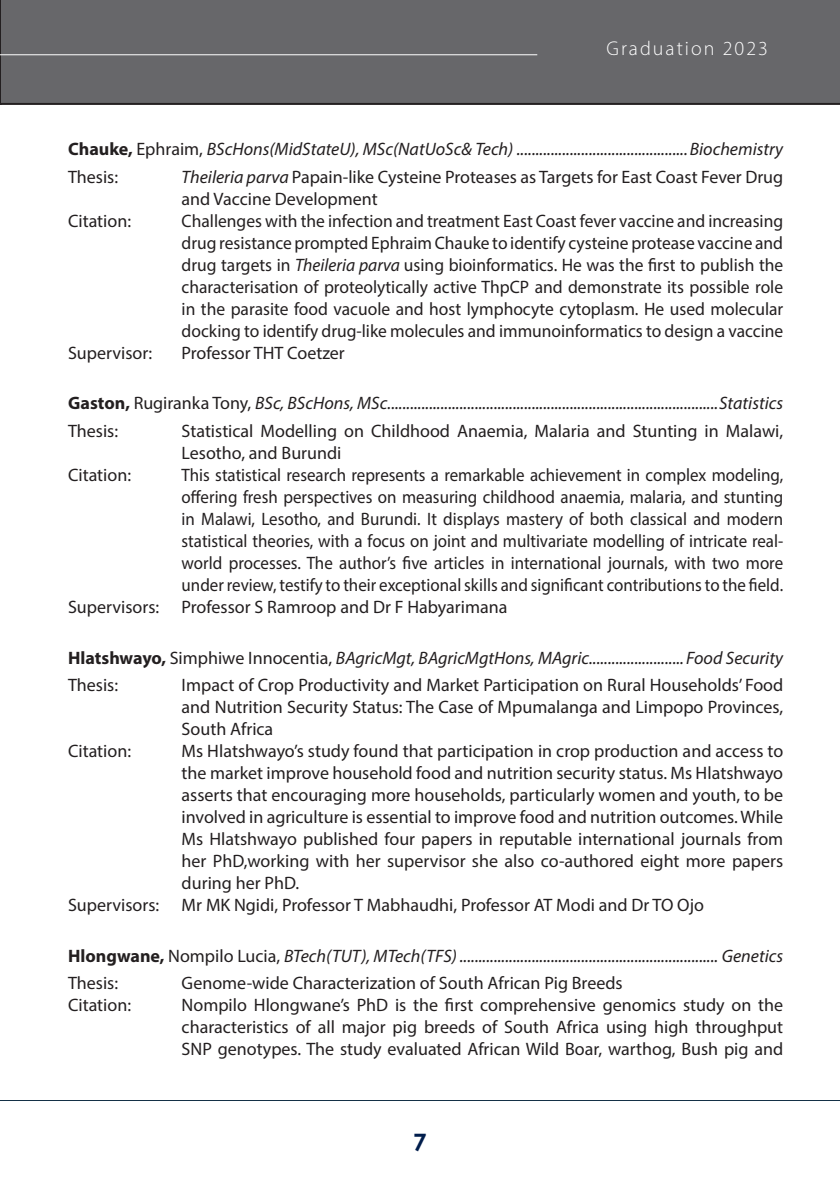
<style>
.page{position:relative;width:840px;height:1191px;background:#fff}
.page>*{position:absolute;margin:0;border:0;box-sizing:border-box;transform-origin:0 0}
.t1{font:700 24px "Century Gothic";color:#001d4c}
.t2{font:300 20px "Myriad Pro";letter-spacing:.1em;color:#fff}
.t3{font:18px/22px "Myriad Pro";color:#231f20;text-align:justify}
.t4{font:italic 18px "Myriad Pro";color:#231f20}
.t5{font:18px/22px "Myriad Pro";color:#231f20;text-align:justify;scale:.94 1}
.s1{font-weight:700;font-style:normal}
.s2{font-style:normal}
.s3{font-style:italic}
</style>
<div class="page">
<div style="left:2px;top:0;width:837px;height:105px;background:#67676a"></div>
<svg style="left:0;top:0;width:2px;height:105px"></svg>
<hr style="left:0;top:54px;width:537px;height:1px;background:#fff">
<hr style="left:0;top:1100px;width:839px;height:1px;background:#143046">
<p class="t2" style="left:606px;top:36px;width:163px">Graduation 2023</p>
<p class="t4" style="left:68px;top:138px;width:716px"><span class="s1">Chauke,</span> <span class="s2">Ephraim,</span> BScHons(MidStateU), MSc(NatUoSc&amp; Tech) .............................................Biochemistry</p>
<p class="t3" style="left:68px;top:166px;width:52px">Thesis:</p>
<p class="t3" style="left:181px;top:166px;width:602px"><span class="s3">Theileria parva</span> Papain-like Cysteine Proteases as Targets for East Coast Fever Drug and Vaccine Development</p>
<p class="t3" style="left:68px;top:210px;width:64px">Citation:</p>
<p class="t3" style="left:181px;top:210px;width:603px">Challenges with the infection and treatment East Coast fever vaccine and increasing drug resistance prompted Ephraim Chauke to identify cysteine protease vaccine and drug targets in <span class="s3">Theileria parva</span> using bioinformatics. He was the first to publish the characterisation of proteolytically active ThpCP and demonstrate its possible role in the parasite food vacuole and host lymphocyte cytoplasm. He used molecular docking to identify drug-like molecules and immunoinformatics to design a vaccine</p>
<p class="t3" style="left:68px;top:342px;width:86px">Supervisor:</p>
<p class="t3" style="left:181px;top:342px;width:165px">Professor THT Coetzer</p>
<p class="t4" style="left:68px;top:392px;width:716px"><span class="s1">Gaston,</span> <span class="s2">Rugiranka Tony,</span> BSc, BScHons, MSc.......................................................................................Statistics</p>
<p class="t3" style="left:68px;top:420px;width:52px">Thesis:</p>
<p class="t3" style="left:181px;top:420px;width:602px">Statistical Modelling on Childhood Anaemia, Malaria and Stunting in Malawi,<br>Lesotho, and Burundi</p>
<p class="t3" style="left:68px;top:464px;width:64px">Citation:</p>
<p class="t5" style="left:181px;top:464px;width:641px">This statistical research represents a remarkable achievement in complex modeling, offering fresh perspectives on measuring childhood anaemia, malaria, and stunting in Malawi, Lesotho, and Burundi. It displays mastery of both classical and modern statistical theories, with a focus on joint and multivariate modelling of intricate real&shy;world processes. The author’s five articles in international journals, with two more under review, testify to their exceptional skills and significant contributions to the field.</p>
<p class="t3" style="left:68px;top:596px;width:440px">Supervisors: Professor S Ramroop and Dr F Habyarimana</p>
<p class="t4" style="left:68px;top:646px;width:716px"><span class="s1">Hlatshwayo,</span> <span class="s2">Simphiwe Innocentia,</span> BAgricMgt, BAgricMgtHons, MAgric......................... Food Security</p>
<p class="t3" style="left:68px;top:674px;width:52px">Thesis:</p>
<p class="t3" style="left:181px;top:674px;width:602px">Impact of Crop Productivity and Market Participation on Rural Households’ Food and Nutrition Security Status: The Case of Mpumalanga and Limpopo Provinces, South Africa</p>
<p class="t3" style="left:68px;top:740px;width:64px">Citation:</p>
<p class="t3" style="left:181px;top:740px;width:603px">Ms Hlatshwayo’s study found that participation in crop production and access to the market improve household food and nutrition security status. Ms Hlatshwayo asserts that encouraging more households, particularly women and youth, to be involved in agriculture is essential to improve food and nutrition outcomes. While Ms Hlatshwayo published four papers in reputable international journals from her PhD,working with her supervisor she also co-authored eight more papers during her PhD.</p>
<p class="t3" style="left:68px;top:894px;width:637px">Supervisors: Mr MK Ngidi, Professor T Mabhaudhi, Professor AT Modi and Dr TO Ojo</p>
<p class="t4" style="left:68px;top:944px;width:716px"><span class="s1">Hlongwane,</span> <span class="s2">Nompilo Lucia,</span> BTech(TUT), MTech(TFS) .................................................................... Genetics</p>
<p class="t3" style="left:68px;top:972px;width:52px">Thesis:</p>
<p class="t3" style="left:181px;top:972px;width:442px">Genome-wide Characterization of South African Pig Breeds</p>
<p class="t3" style="left:68px;top:994px;width:64px">Citation:</p>
<p class="t3" style="left:181px;top:994px;width:602px">Nompilo Hlongwane’s PhD is the first comprehensive genomics study on the characteristics of all major pig breeds of South Africa using high throughput SNP genotypes. The study evaluated African Wild Boar, warthog, Bush pig and</p>
<h1 class="t1" style="left:413px;top:1124px;width:15px">7</h1>
</div>
